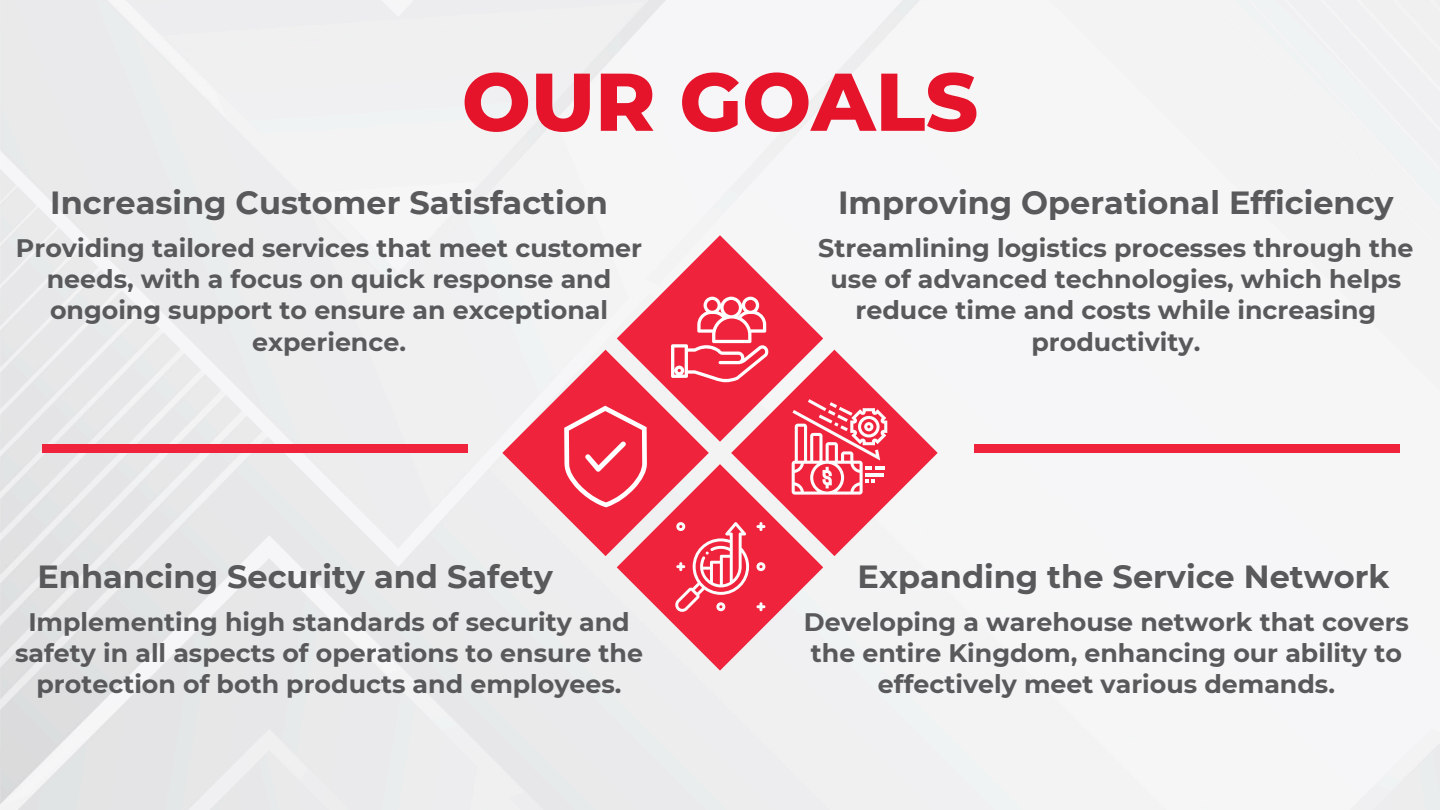
<style>
.page{position:relative;width:1440px;height:810px;background:#fff}
.page>*{position:absolute;margin:0;border:0;box-sizing:border-box;transform-origin:0 0}
.t1{font:800 81.7px "Montserrat";color:#e5142a}
.t2{font:700 32px "Montserrat";color:#59595c}
.t3{font:700 25.3px/31.1px "Montserrat";color:#59595c;text-align:center}
</style>
<div class="page">
<svg style="left:502px;top:235px;width:436px;height:436px"></svg>
<div style="left:974px;top:444px;width:426px;height:9px;background:#ef233c"></div>
<div style="left:42px;top:444px;width:426px;height:9px;background:#ef233c"></div>
<h1 class="t1" style="left:462px;top:52px;width:518px">OUR GOALS</h1>
<h2 class="t2" style="left:50px;top:183px;width:559px">Increasing Customer Satisfaction</h2>
<h2 class="t3" style="left:16px;top:233px;width:628px">Providing tailored services that meet customer needs, with a focus on quick response and ongoing support to ensure an exceptional experience.</h2>
<p class="t2" style="left:838px;top:183px;width:557px">Improving Operational Efficiency</p>
<p class="t3" style="left:818px;top:233px;width:597px">Streamlining logistics processes through the use of advanced technologies, which helps reduce time and costs while increasing productivity.</p>
<p class="t2" style="left:38px;top:557px;width:517px">Enhancing Security and Safety</p>
<p class="t2" style="left:858px;top:557px;width:534px">Expanding the Service Network</p>
<p class="t3" style="left:804px;top:607px;width:607px">Developing a warehouse network that covers the entire Kingdom, enhancing our ability to effectively meet various demands.</p>
<p class="t3" style="left:15px;top:607px;width:629px">Implementing high standards of security and safety in all aspects of operations to ensure the protection of both products and employees.</p>
</div>
